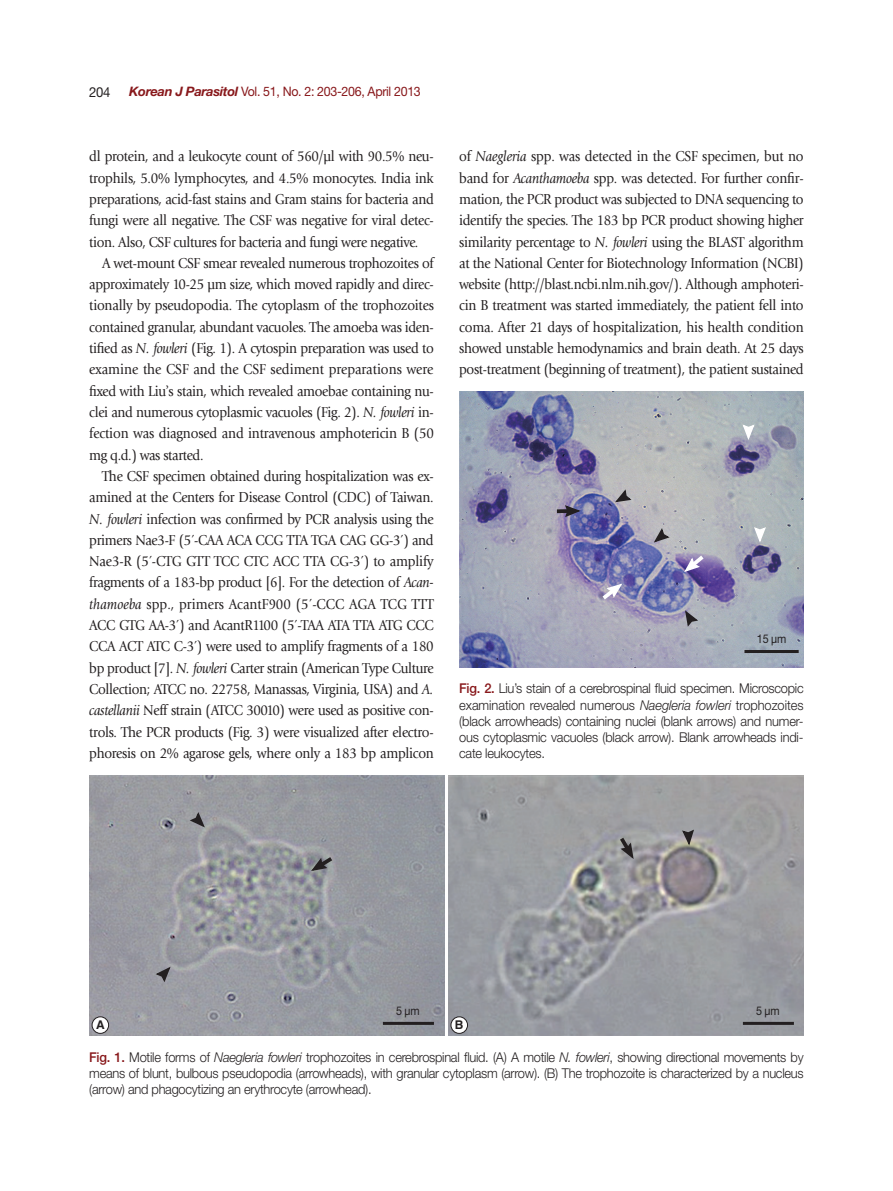
<style>
.page{position:relative;width:893px;height:1191px;background:#fff}
.page>*{position:absolute;margin:0;border:0;box-sizing:border-box;transform-origin:0 0}
.t1{font:15px/21.3px "Giovanni Std";letter-spacing:-.025em;color:#231f20;text-align:justify;scale:.9 1}
.t2{font:13.8px "Helvetica Neue LT Std";color:#231f20;scale:.95 1}
.t3{font:300 13.5px/16.2px "Helvetica Neue LT Std";letter-spacing:-.02em;color:#231f20;text-align:justify;scale:.95 1}
.t4{font:13.05px "Helvetica Neue LT Std";letter-spacing:-.025em;color:#88181b;scale:.95 1}
.t5{font:12px "Helvetica Neue LT Std";letter-spacing:-.02em;color:#231f20;scale:.9 1}
.t6{font:700 12px "Helvetica LT Std";color:#231f20}
.s1{font-weight:700;font-style:italic}
.s2{font-style:italic}
.s3{font-family:"Minion Pro"}
.s4{font-weight:500;color:#88181b}
</style>
<div class="page">
<img style="left:459px;top:391px;width:345px;height:276px">
<svg style="left:598px;top:583px;width:25px;height:20px"></svg>
<svg style="left:684px;top:552px;width:24px;height:21px"></svg>
<svg style="left:753px;top:526px;width:14px;height:16px"></svg>
<svg style="left:741px;top:423px;width:15px;height:17px"></svg>
<svg style="left:615px;top:487px;width:18px;height:16px"></svg>
<svg style="left:653px;top:526px;width:18px;height:17px"></svg>
<svg style="left:684px;top:610px;width:16px;height:18px"></svg>
<svg style="left:564px;top:504px;width:16px;height:14px"></svg>
<svg style="left:557px;top:509px;width:12px;height:4px"></svg>
<hr style="left:744px;top:650px;width:55px;height:3px;background:#231f20">
<img style="left:89px;top:775px;width:355px;height:261px">
<img style="left:449px;top:775px;width:355px;height:261px">
<svg style="left:311px;top:853px;width:25px;height:19px"></svg>
<svg style="left:616px;top:833px;width:19px;height:26px"></svg>
<svg style="left:188px;top:810px;width:17px;height:18px"></svg>
<svg style="left:681px;top:828px;width:14px;height:17px"></svg>
<svg style="left:154px;top:966px;width:17px;height:18px"></svg>
<hr style="left:383px;top:1022px;width:51px;height:3px;background:#231f20">
<hr style="left:743px;top:1022px;width:51px;height:3px;background:#231f20">
<div style="left:92px;top:1016px;width:17px;height:17px;background:#fff;border-radius:50%"></div>
<div style="left:92px;top:1016px;width:17px;height:17px;border:1px solid #231f20;border-radius:50%"></div>
<div style="left:451px;top:1016px;width:16px;height:17px;background:#fff;border-radius:50%"></div>
<div style="left:451px;top:1016px;width:17px;height:17px;border:1px solid #231f20;border-radius:50%"></div>
<p class="t2" style="left:89px;top:83px;width:24px">204</p>
<p class="t4" style="left:129px;top:84px;width:308px"><span class="s1">Korean J Parasitol</span> Vol. 51, No. 2: 203-206, April 2013</p>
<p class="t1" style="left:89px;top:146px;width:384px">dl protein, and a leukocyte count of 560/μl with 90.5% neu&shy;trophils, 5.0% lymphocytes, and 4.5% monocytes. India ink preparations, acid-fast stains and Gram stains for bacteria and fungi were all negative. The CSF was negative for viral detec&shy;tion. Also, CSF cultures for bacteria and fungi were negative.</p>
<p class="t1" style="left:89px;top:252px;width:384px;text-indent:13px">A wet-mount CSF smear revealed numerous trophozoites of approximately 10-25 μm size, which moved rapidly and direc&shy;tionally by pseudopodia. The cytoplasm of the trophozoites contained granular, abundant vacuoles. The amoeba was iden&shy;tified as <span class="s2">N. fowleri</span> (Fig. 1). A cytospin preparation was used to examine the CSF and the CSF sediment preparations were fixed with Liu<span class="s3">’</span>s stain, which revealed amoebae containing nu&shy;clei and numerous cytoplasmic vacuoles (Fig. 2). <span class="s2">N. fowleri</span> in&shy;fection was diagnosed and intravenous amphotericin B (50 mg q.d.) was started.</p>
<p class="t1" style="left:89px;top:465px;width:384px;text-indent:13px">The CSF specimen obtained during hospitalization was ex&shy;amined at the Centers for Disease Control (CDC) of Taiwan.<br><span class="s2">N. fowleri</span> infection was confirmed by PCR analysis using the primers Nae3-F (5<span class="s3">´</span>-CAA ACA CCG TTA TGA CAG GG-3<span class="s3">´</span>) and Nae3-R (5<span class="s3">´</span>-CTG GTT TCC CTC ACC TTA CG-3<span class="s3">´</span>) to amplify fragments of a 183-bp product [6]. For the detection of <span class="s2">Acan&shy;thamoeba</span> spp., primers AcantF900 (5<span class="s3">´</span>-CCC AGA TCG TTT ACC GTG AA-3<span class="s3">´</span>) and AcantR1100 (5<span class="s3">´</span>-TAA ATA TTA ATG CCC CCA ACT ATC C-3<span class="s3">´</span>) were used to amplify fragments of a 180 bp product [7]. <span class="s2">N. fowleri</span> Carter strain (American Type Culture Collection; ATCC no. 22758, Manassas, Virginia, USA) and <span class="s2">A. castellanii</span> Neff strain (ATCC 30010) were used as positive con&shy;trols. The PCR products (Fig. 3) were visualized after electro&shy;phoresis on 2% agarose gels, where only a 183 bp amplicon</p>
<p class="t1" style="left:459px;top:146px;width:384px">of <span class="s2">Naegleria</span> spp. was detected in the CSF specimen, but no band for <span class="s2">Acanthamoeba</span> spp. was detected. For further confir&shy;mation, the PCR product was subjected to DNA sequencing to identify the species. The 183 bp PCR product showing higher similarity percentage to <span class="s2">N. fowleri</span> using the BLAST algorithm at the National Center for Biotechnology Information (NCBI) website (http://blast.ncbi.nlm.nih.gov/). Although amphoteri&shy;cin B treatment was started immediately, the patient fell into coma. After 21 days of hospitalization, his health condition showed unstable hemodynamics and brain death. At 25 days post-treatment (beginning of treatment), the patient sustained</p>
<p class="t5" style="left:757px;top:631px;width:34px">15 μm</p>
<p class="t3" style="left:459px;top:680px;width:364px"><span class="s4">Fig. 2.</span> Liu’s stain of a cerebrospinal fluid specimen. Microscopic examination revealed numerous <span class="s2">Naegleria fowleri</span> trophozoites (black arrowheads) containing nuclei (blank arrows) and numer&shy;ous cytoplasmic vacuoles (black arrow). Blank arrowheads indi&shy;cate leukocytes.</p>
<p class="t5" style="left:396px;top:1003px;width:28px">5 μm</p>
<p class="t5" style="left:756px;top:1003px;width:28px">5 μm</p>
<p class="t6" style="left:96px;top:1017px;width:10px">A</p>
<p class="t6" style="left:455px;top:1017px;width:10px">B</p>
<p class="t3" style="left:89px;top:1048px;width:753px"><span class="s4">Fig. 1.</span> Motile forms of <span class="s2">Naegleria fowleri</span> trophozoites in cerebrospinal fluid. (A) A motile <span class="s2">N. fowleri</span>, showing directional movements by means of blunt, bulbous pseudopodia (arrowheads), with granular cytoplasm (arrow). (B) The trophozoite is characterized by a nucleus (arrow) and phagocytizing an erythrocyte (arrowhead).</p>
</div>
